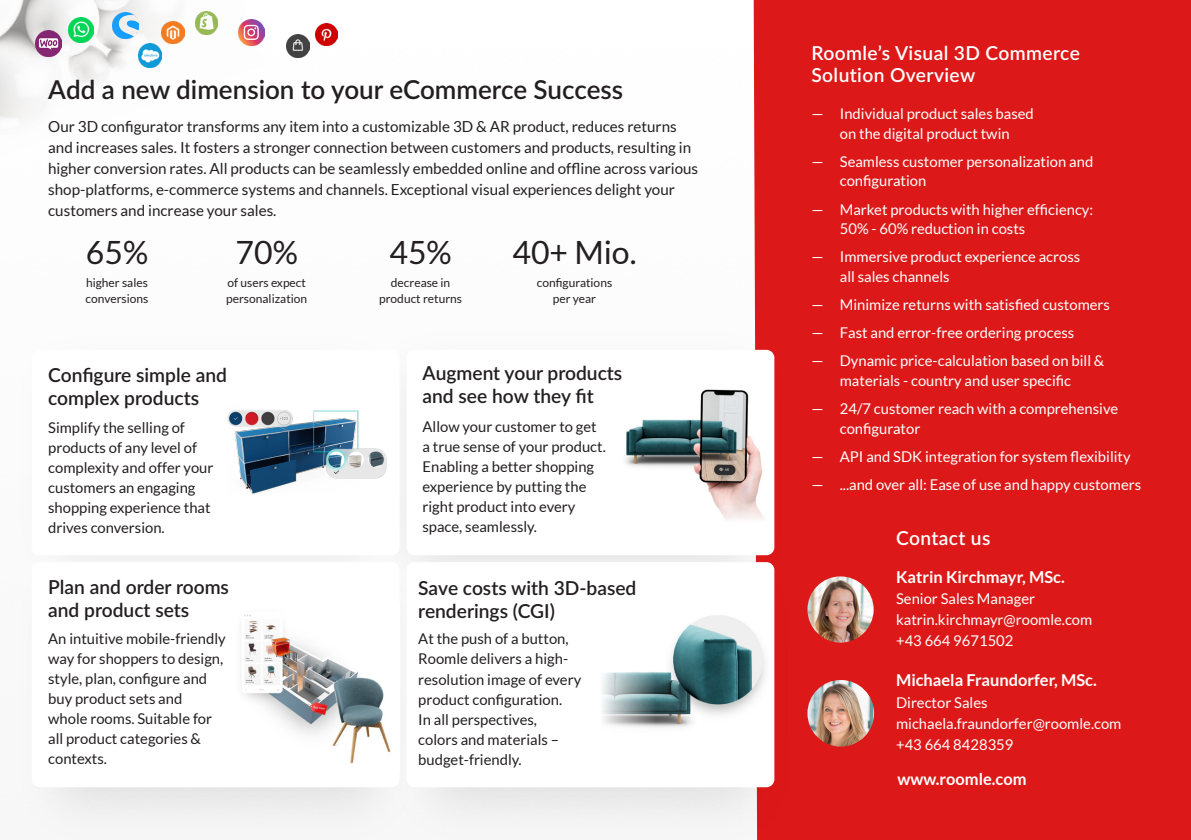
<style>
.page{position:relative;width:1191px;height:840px;background:#fff}
.page>*{position:absolute;margin:0;border:0;box-sizing:border-box;transform-origin:0 0}
.t1{font:32px "Lato";color:#231f20}
.t2{font:600 26px "Lato";color:#231f20}
.t3{font:600 19.2px/23px "Lato";color:#231f20}
.t4{font:600 19.2px/22px "Lato";letter-spacing:.02em;color:#fff}
.t5{font:700 16.4px "Lato";color:#fff}
.t6{font:15.2px/21px "Lato";color:#231f20}
.t7{font:14.8px/19.6px "Lato";color:#fff}
.t8{font:14.8px/20px "Lato";color:#231f20}
.t9{font:12px/16px "Lato";color:#231f20}
</style>
<div class="page">
<img style="left:0;top:0;width:257px;height:120px">
<div style="left:753px;top:0;width:438px;height:839px;background:#dc1918"></div>
<img style="left:420px;top:624px;width:374px;height:215px">
<img style="left:400px;top:308px;width:404px;height:316px">
<img style="left:12px;top:315px;width:405px;height:290px">
<div style="left:406px;top:562px;width:368px;height:224px;background:#fff;border-radius:8px"></div>
<div style="left:406px;top:349px;width:368px;height:206px;background:#fff;border-radius:8px"></div>
<div style="left:32px;top:349px;width:367px;height:206px;background:#fff;border-radius:8px"></div>
<div style="left:32px;top:562px;width:367px;height:224px;background:#fff;border-radius:8px"></div>
<img style="left:244px;top:615px;width:147px;height:149px">
<img style="left:625px;top:389px;width:139px;height:131px">
<img style="left:227px;top:410px;width:160px;height:84px">
<img style="left:602px;top:615px;width:163px;height:113px">
<img style="left:239px;top:20px;width:25px;height:25px">
<img style="left:138px;top:44px;width:24px;height:23px">
<img style="left:286px;top:34px;width:24px;height:24px">
<img style="left:162px;top:21px;width:22px;height:22px">
<img style="left:315px;top:23px;width:22px;height:22px">
<img style="left:195px;top:12px;width:22px;height:22px">
<img style="left:113px;top:13px;width:25px;height:25px">
<img style="left:68px;top:17px;width:26px;height:26px">
<img style="left:35px;top:31px;width:26px;height:25px">
<img style="left:807px;top:679px;width:67px;height:67px;border-radius:33px">
<img style="left:807px;top:576px;width:66px;height:66px;border-radius:33px">
<h2 class="t2" style="left:48px;top:71px;width:576px">Add a new dimension to your eCommerce Success</h2>
<p class="t6" style="left:48px;top:116px;width:651px">Our 3D configurator transforms any item into a customizable 3D &amp; AR product, reduces returns and increases sales. It fosters a stronger connection between customers and products, resulting in higher conversion rates. All products can be seamlessly embedded online and offline across various shop-platforms, e-commerce systems and channels. Exceptional visual experiences delight your customers and increase your sales.</p>
<h1 class="t1" style="left:86px;top:234px;width:64px">65%</h1>
<h1 class="t1" style="left:236px;top:234px;width:64px">70%</h1>
<h1 class="t1" style="left:389px;top:234px;width:64px">45%</h1>
<h1 class="t1" style="left:512px;top:234px;width:126px">40+ Mio.</h1>
<p class="t9" style="left:86px;top:274px;width:64px">higher sales conversions</p>
<p class="t9" style="left:226px;top:274px;width:83px">of users expect personalization</p>
<p class="t9" style="left:379px;top:274px;width:84px;text-align:center">decrease in product returns</p>
<p class="t9" style="left:537px;top:274px;width:77px;text-align:center">configurations per year</p>
<p class="t3" style="left:48px;top:362px;width:180px">Configure simple and complex products</p>
<p class="t8" style="left:48px;top:417px;width:167px">Simplify the selling of products of any level of complexity and offer your customers an engaging shopping experience that drives conversion.</p>
<p class="t3" style="left:422px;top:361px;width:201px">Augment your products and see how they fit</p>
<p class="t8" style="left:422px;top:416px;width:185px">Allow your customer to get a true sense of your product.<br>Enabling a better shopping experience by putting the right product into every space, seamlessly.</p>
<p class="t3" style="left:48px;top:574px;width:182px">Plan and order rooms and product sets</p>
<p class="t8" style="left:48px;top:628px;width:179px">An intuitive mobile-friendly way for shoppers to design, style, plan, configure and buy product sets and<br>whole rooms. Suitable for all product categories &amp; contexts.</p>
<p class="t3" style="left:418px;top:575px;width:220px">Save costs with 3D-based renderings (CGI)</p>
<p class="t8" style="left:418px;top:628px;width:164px">At the push of a button,<br>Roomle delivers a high&shy;resolution image of every product configuration.<br>In all perspectives,<br>colors and materials – budget-friendly.</p>
<p class="t4" style="left:811px;top:42px;width:270px">Roomle’s Visual 3D Commerce<br>Solution Overview</p>
<p class="t7" style="left:811px;top:104px;width:224px;text-align:center">— Individual product sales based on the digital product twin</p>
<p class="t7" style="left:840px;top:151px;width:255px;text-indent:-28px">— Seamless customer personalization and configuration</p>
<p class="t7" style="left:840px;top:199px;width:255px;text-indent:-28px">— Market products with higher efficiency:<br>50% - 60% reduction in costs</p>
<p class="t7" style="left:840px;top:247px;width:242px;text-indent:-28px">— Immersive product experience across all sales channels</p>
<p class="t7" style="left:811px;top:294px;width:300px">— Minimize returns with satisfied customers</p>
<p class="t7" style="left:811px;top:323px;width:264px">— Fast and error-free ordering process</p>
<p class="t7" style="left:811px;top:351px;width:294px;text-align:center">— Dynamic price-calculation based on bill &amp; materials - country and user specific</p>
<p class="t7" style="left:840px;top:398px;width:280px;text-indent:-28px">— 24/7 customer reach with a comprehensive configurator</p>
<p class="t7" style="left:811px;top:446px;width:321px">— API and SDK integration for system flexibility</p>
<p class="t7" style="left:811px;top:474px;width:331px">— ...and over all: Ease of use and happy customers</p>
<p class="t4" style="left:896px;top:526px;width:96px">Contact us</p>
<p class="t5" style="left:896px;top:567px;width:170px">Katrin Kirchmayr, MSc.</p>
<p class="t7" style="left:896px;top:588px;width:198px;line-height:21px">Senior Sales Manager katrin.kirchmayr@roomle.com +43 664 9671502</p>
<p class="t5" style="left:896px;top:670px;width:202px">Michaela Fraundorfer, MSc.</p>
<p class="t7" style="left:896px;top:691px;width:227px;line-height:21px">Director Sales michaela.fraundorfer@roomle.com +43 664 8428359</p>
<p class="t5" style="left:897px;top:769px;width:130px">www.roomle.com</p>
</div>
